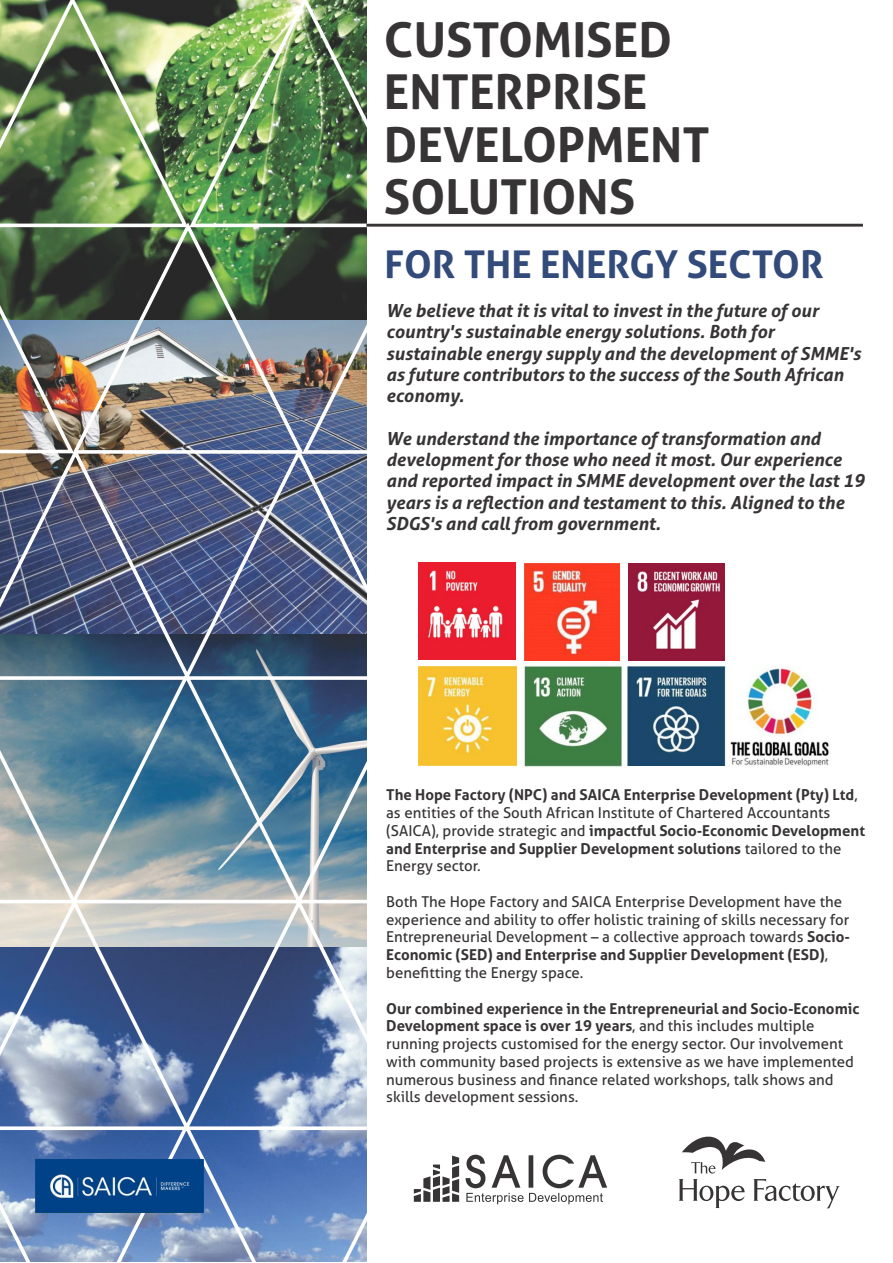
<style>
.page{position:relative;width:893px;height:1263px;background:#fff}
.page>*{position:absolute;margin:0;border:0;box-sizing:border-box;transform-origin:0 0}
.t1{font:700 48.15px/52.5px "Aller";color:#373435}
.t2{font:700 38.4px "Aller";color:#324b7b}
.t3{font:italic 700 18px/21.3px "Aller";color:#373435}
.t4{font:15px/17.7px "Aller";color:#373435}
.t5{font:700 15px/17.7px "Aller";color:#373435}
.s1{font-weight:400}
.s2{font-weight:700}
</style>
<div class="page">
<img style="left:0;top:0;width:366px;height:1262px">
<hr style="left:366px;top:224px;width:497px;height:3px;background:#373435">
<svg style="left:466px;top:1155px;width:141px;height:49px"></svg>
<svg style="left:414px;top:1155px;width:45px;height:47px"></svg>
<svg style="left:679px;top:1179px;width:66px;height:29px"></svg>
<svg style="left:753px;top:1179px;width:87px;height:29px"></svg>
<svg style="left:682px;top:1136px;width:83px;height:37px"></svg>
<img style="left:523px;top:665px;width:100px;height:103px">
<img style="left:418px;top:667px;width:98px;height:98px">
<img style="left:628px;top:667px;width:201px;height:98px">
<img style="left:15px;top:1112px;width:209px;height:147px">
<img style="left:419px;top:562px;width:97px;height:97px">
<img style="left:524px;top:563px;width:96px;height:98px">
<img style="left:628px;top:564px;width:96px;height:96px">
<h1 class="t1" style="left:384px;top:19px;width:327px">CUSTOMISED<br>ENTERPRISE<br>DEVELOPMENT<br>SOLUTIONS</h1>
<h2 class="t2" style="left:385px;top:250px;width:440px">FOR THE ENERGY SECTOR</h2>
<p class="t3" style="left:386px;top:302px;width:476px">We believe that it is vital to invest in the future of our country's sustainable energy solutions. Both for sustainable energy supply and the development of SMME's as future contributors to the success of the South African economy.</p>
<p class="t3" style="left:386px;top:430px;width:480px">We understand the importance of transformation and development for those who need it most. Our experience and reported impact in SMME development over the last 19 years is a reflection and testament to this. Aligned to the SDGS's and call from government.</p>
<p class="t5" style="left:386px;top:788px;width:480px">The Hope Factory (NPC) and SAICA Enterprise Development (Pty) Ltd<span class="s1">, as entities of the South African Institute of Chartered Accountants (SAICA), provide strategic and</span> impactful Socio-Economic Development and Enterprise and Supplier Development solutions <span class="s1">tailored to the Energy sector.</span></p>
<p class="t4" style="left:386px;top:894px;width:465px">Both The Hope Factory and SAICA Enterprise Development have the experience and ability to offer holistic training of skills necessary for Entrepreneurial Development – a collective approach towards <span class="s2">Socio-Economic (SED) and Enterprise and Supplier Development (ESD)</span>, benefitting the Energy space.</p>
<p class="t4" style="left:386px;top:1001px;width:475px"><span class="s2">Our combined experience in the Entrepreneurial and Socio-Economic Development space is over 19 years</span>, and this includes multiple running projects customised for the energy sector. Our involvement with community based projects is extensive as we have implemented numerous business and finance related workshops, talk shows and skills development sessions.</p>
</div>
